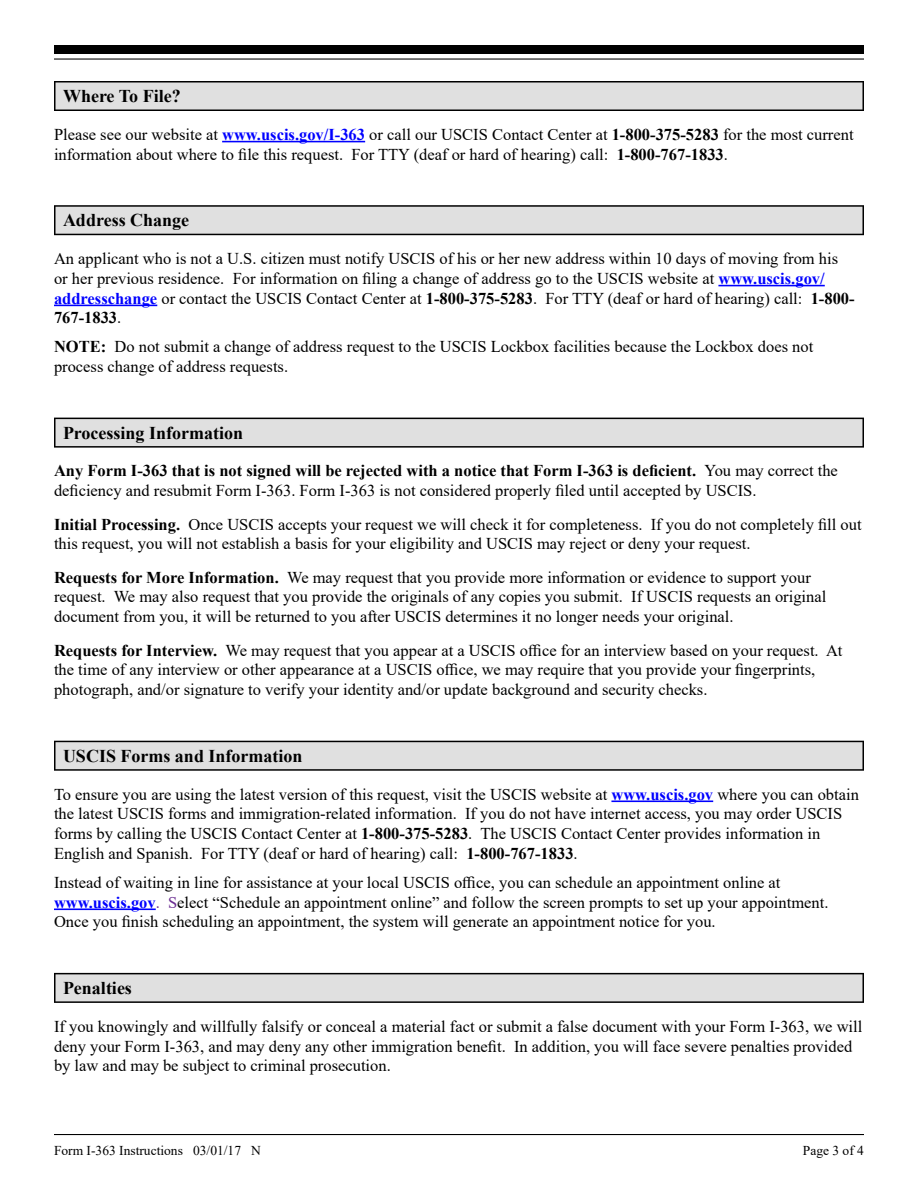
<style>
.page{position:relative;width:918px;height:1188px;background:#fff}
.page>*{position:absolute;margin:0;border:0;box-sizing:border-box;transform-origin:0 0}
.Section_Header_1{font:700 18px "Times New Roman";color:#000}
.Body_1{font:16.5px/19.8px "Times New Roman";color:#000}
.Body_1__T{font:16.5px/19.8px "Times New Roman";color:#000}
.t1{font:13.5px "Times New Roman";color:#000}
.s1{font-weight:700;color:#00f}
.s2{font-weight:700}
.s3{color:#6a2c91}
</style>
<div class="page">
<hr style="left:54px;top:1134px;width:810px;height:1px;background:#000">
<div style="left:54px;top:45px;width:810px;height:9px;background:#000"></div>
<hr style="left:54px;top:58px;width:810px;height:2px;background:#000">
<div style="left:54px;top:81px;width:810px;height:30px;background:#000"></div>
<div style="left:56px;top:82px;width:806px;height:28px;background:#e0e0e0"></div>
<hr style="left:222px;top:141px;width:143px;height:1px;background:#00f">
<svg style="left:54px;top:205px;width:810px;height:30px;background:#272727"></svg>
<div style="left:56px;top:207px;width:806px;height:27px;background:#e0e0e0"></div>
<hr style="left:718px;top:285px;width:107px;height:1px;background:#00f">
<hr style="left:54px;top:305px;width:103px;height:1px;background:#00f">
<svg style="left:54px;top:418px;width:810px;height:30px;background:#292929"></svg>
<div style="left:56px;top:419px;width:806px;height:27px;background:#e0e0e0"></div>
<svg style="left:54px;top:741px;width:810px;height:30px;background:#282828"></svg>
<div style="left:56px;top:742px;width:806px;height:27px;background:#e0e0e0"></div>
<hr style="left:611px;top:801px;width:102px;height:1px;background:#00f">
<hr style="left:54px;top:909px;width:102px;height:1px;background:#00f">
<svg style="left:54px;top:973px;width:810px;height:30px;background:#262626"></svg>
<div style="left:56px;top:974px;width:806px;height:27px;background:#e0e0e0"></div>
<h1 class="Section_Header_1" style="left:63px;top:83px;width:119px">Where To File?</h1>
<p class="Body_1" style="left:54px;top:124px;width:801px">Please see our website at <span class="s1">www.uscis.gov/I-363</span> or call our USCIS Contact Center at <span class="s2">1-800-375-5283</span> for the most current information about where to file this request. For TTY (deaf or hard of hearing) call: <span class="s2">1-800-767-1833</span>.</p>
<h1 class="Section_Header_1" style="left:63px;top:207px;width:128px">Address Change</h1>
<p class="Body_1" style="left:54px;top:248px;width:802px">An applicant who is not a U.S. citizen must notify USCIS of his or her new address within 10 days of moving from his or her previous residence. For information on filing a change of address go to the USCIS website at <span class="s1">www.uscis.gov/ addresschange</span> or contact the USCIS Contact Center at <span class="s2">1-800-375-5283</span>. For TTY (deaf or hard of hearing) call: <span class="s2">1-800- 767-1833</span>.</p>
<p class="Body_1" style="left:54px;top:336px;width:761px"><span class="s2">NOTE:</span> Do not submit a change of address request to the USCIS Lockbox facilities because the Lockbox does not process change of address requests.</p>
<h1 class="Section_Header_1" style="left:63px;top:420px;width:182px">Processing Information</h1>
<p class="Body_1" style="left:54px;top:460px;width:785px"><span class="s2">Any Form I-363 that is not signed will be rejected with a notice that Form I-363 is deficient.</span> You may correct the deficiency and resubmit Form I-363. Form I-363 is not considered properly filed until accepted by USCIS.</p>
<p class="Body_1" style="left:54px;top:514px;width:809px"><span class="s2">Initial Processing.</span> Once USCIS accepts your request we will check it for completeness. If you do not completely fill out this request, you will not establish a basis for your eligibility and USCIS may reject or deny your request.</p>
<p class="Body_1" style="left:54px;top:567px;width:774px"><span class="s2">Requests for More Information.</span> We may request that you provide more information or evidence to support your request. We may also request that you provide the originals of any copies you submit. If USCIS requests an original document from you, it will be returned to you after USCIS determines it no longer needs your original.</p>
<p class="Body_1" style="left:54px;top:640px;width:790px"><span class="s2">Requests for Interview.</span> We may request that you appear at a USCIS office for an interview based on your request. At the time of any interview or other appearance at a USCIS office, we may require that you provide your fingerprints, photograph, and/or signature to verify your identity and/or update background and security checks.</p>
<h1 class="Section_Header_1" style="left:63px;top:743px;width:241px">USCIS Forms and Information</h1>
<p class="Body_1__T" style="left:54px;top:784px;width:806px">To ensure you are using the latest version of this request, visit the USCIS website at <span class="s1">www.uscis.gov</span> where you can obtain the latest USCIS forms and immigration-related information. If you do not have internet access, you may order USCIS forms by calling the USCIS Contact Center at <span class="s2">1-800-375-5283</span>. The USCIS Contact Center provides information in English and Spanish. For TTY (deaf or hard of hearing) call: <span class="s2">1-800-767-1833</span>.</p>
<p class="Body_1__T" style="left:54px;top:872px;width:776px">Instead of waiting in line for assistance at your local USCIS office, you can schedule an appointment online at <span class="s1">www.uscis.gov</span><span class="s3">. S</span>elect “Schedule an appointment online” and follow the screen prompts to set up your appointment.<br>Once you finish scheduling an appointment, the system will generate an appointment notice for you.</p>
<h1 class="Section_Header_1" style="left:63px;top:975px;width:70px">Penalties</h1>
<p class="Body_1" style="left:54px;top:1016px;width:810px">If you knowingly and willfully falsify or conceal a material fact or submit a false document with your Form I-363, we will deny your Form I-363, and may deny any other immigration benefit. In addition, you will face severe penalties provided by law and may be subject to criminal prosecution.</p>
<p class="t1" style="left:54px;top:1141px;width:208px">Form I-363 Instructions 03/01/17 N</p>
<p class="t1" style="left:803px;top:1141px;width:63px">Page 3 of 4</p>
</div>
